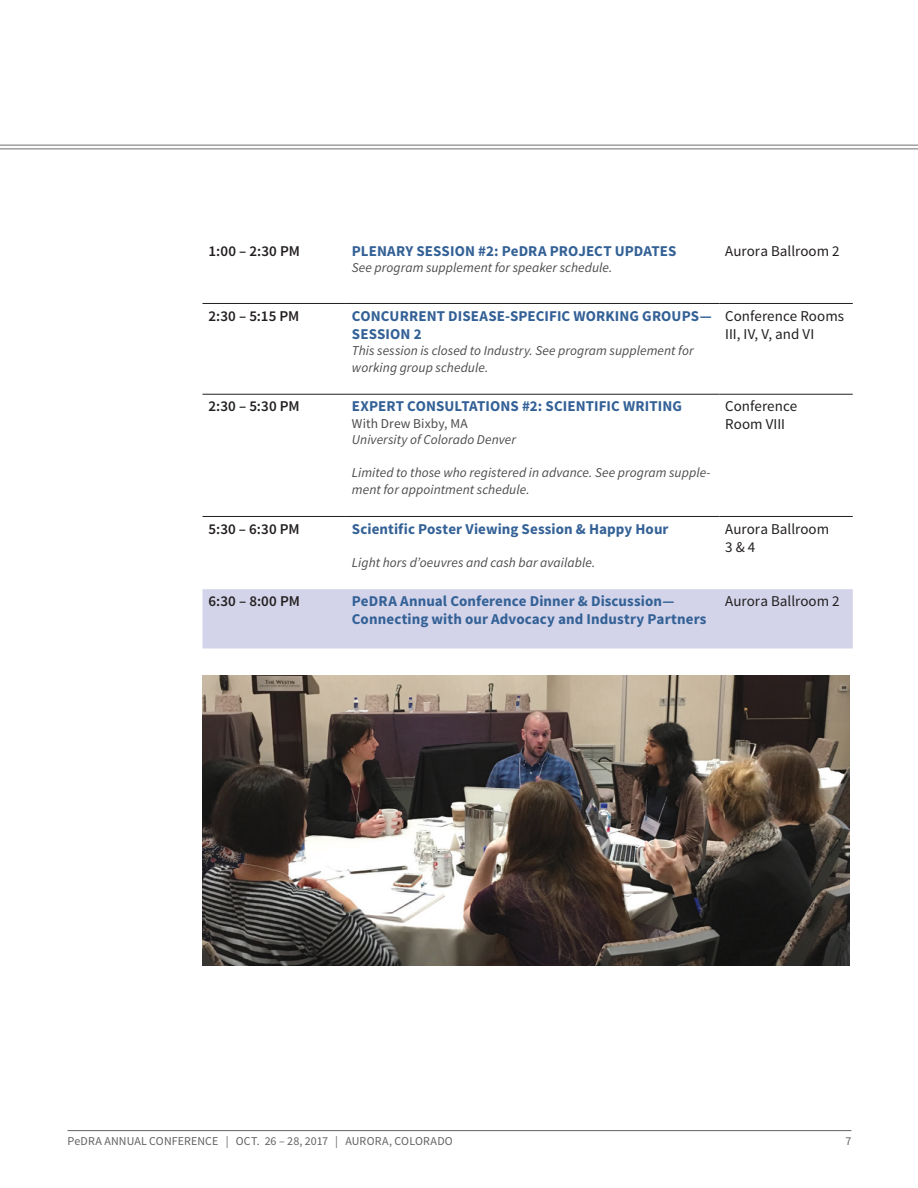
<style>
.page{position:relative;width:918px;height:1188px;background:#fff}
.page>*{position:absolute;margin:0;border:0;box-sizing:border-box;transform-origin:0 0}
.AGENDA__Sessions{font:700 15px/18px "Source Sans Pro";letter-spacing:.01em;color:#336196}
.AGENDA__Conference_r{font:15px/18px "Source Sans Pro";letter-spacing:.005em;color:#231f20}
.AGENDA__Times{font:600 15px "Source Sans Pro";letter-spacing:.01em;color:#231f20}
.AGENDA__Descriptions{font:italic 13.5px/16.5px "Source Sans Pro";letter-spacing:.005em;color:#4b4c4d}
.AGENDA__SESSION_SUBH{font:italic 13.5px "Source Sans Pro";letter-spacing:.005em;color:#4b4c4d}
.AGENDA__Descriptions-2{font:13.5px "Source Sans Pro";letter-spacing:.01em;color:#4b4c4d}
.t1{font:12px "Source Sans Pro";letter-spacing:.01em;color:#636366}
</style>
<div class="page">
<hr style="left:68px;top:1130px;width:783px;height:1px;background:#636366">
<hr style="left:0;top:145px;width:918px;height:1px;background:#6f7073">
<hr style="left:0;top:148px;width:918px;height:1px;background:#6f7073">
<div style="left:202px;top:589px;width:651px;height:59px;background:#d3d3e9"></div>
<hr style="left:202px;top:394px;width:144px;height:1px;background:#231f20">
<hr style="left:346px;top:394px;width:373px;height:1px;background:#231f20">
<hr style="left:719px;top:394px;width:134px;height:1px;background:#231f20">
<hr style="left:202px;top:516px;width:144px;height:1px;background:#231f20">
<hr style="left:346px;top:516px;width:373px;height:1px;background:#231f20">
<hr style="left:719px;top:516px;width:134px;height:1px;background:#231f20">
<hr style="left:202px;top:303px;width:144px;height:1px;background:#231f20">
<hr style="left:346px;top:303px;width:373px;height:1px;background:#231f20">
<hr style="left:719px;top:303px;width:134px;height:1px;background:#231f20">
<img style="left:202px;top:675px;width:648px;height:291px">
<p class="AGENDA__Times" style="left:208px;top:241px;width:93px">1:00 – 2:30 PM</p>
<p class="AGENDA__Sessions" style="left:352px;top:243px;width:326px">PLENARY SESSION #2: PeDRA PROJECT UPDATES</p>
<p class="AGENDA__SESSION_SUBH" style="left:352px;top:260px;width:262px">See program supplement for speaker schedule.</p>
<p class="AGENDA__Times" style="left:208px;top:306px;width:92px">2:30 – 5:15 PM</p>
<p class="AGENDA__Sessions" style="left:352px;top:307px;width:361px">CONCURRENT DISEASE-SPECIFIC WORKING GROUPS—<br>SESSION 2</p>
<p class="AGENDA__Descriptions" style="left:352px;top:342px;width:343px">This session is closed to Industry. See program supplement for working group schedule.</p>
<p class="AGENDA__Times" style="left:208px;top:397px;width:93px">2:30 – 5:30 PM</p>
<p class="AGENDA__Sessions" style="left:352px;top:398px;width:332px">EXPERT CONSULTATIONS #2: SCIENTIFIC WRITING</p>
<p class="AGENDA__Descriptions-2" style="left:352px;top:415px;width:117px">With Drew Bixby, MA</p>
<p class="AGENDA__Descriptions" style="left:352px;top:432px;width:166px">University of Colorado Denver</p>
<p class="AGENDA__Descriptions" style="left:352px;top:465px;width:360px">Limited to those who registered in advance. See program supple&shy;ment for appointment schedule.</p>
<p class="AGENDA__Times" style="left:208px;top:519px;width:93px">5:30 – 6:30 PM</p>
<p class="AGENDA__Sessions" style="left:352px;top:520px;width:318px">Scientific Poster Viewing Session &amp; Happy Hour</p>
<p class="AGENDA__Descriptions" style="left:352px;top:554px;width:245px">Light hors d’oeuvres and cash bar available.</p>
<p class="AGENDA__Times" style="left:208px;top:592px;width:93px">6:30 – 8:00 PM</p>
<p class="AGENDA__Sessions" style="left:352px;top:593px;width:324px">PeDRA Annual Conference Dinner &amp; Discussion—</p>
<p class="AGENDA__Sessions" style="left:352px;top:611px;width:356px">Connecting with our Advocacy and Industry Partners</p>
<p class="AGENDA__Conference_r" style="left:725px;top:242px;width:116px">Aurora Ballroom 2</p>
<p class="AGENDA__Conference_r" style="left:725px;top:307px;width:120px">Conference Rooms<br>III, IV, V, and VI</p>
<p class="AGENDA__Conference_r" style="left:725px;top:398px;width:74px">Conference</p>
<p class="AGENDA__Conference_r" style="left:725px;top:416px;width:61px">Room VIII</p>
<p class="AGENDA__Conference_r" style="left:725px;top:520px;width:106px">Aurora Ballroom<br>3 &amp; 4</p>
<p class="AGENDA__Conference_r" style="left:725px;top:593px;width:116px">Aurora Ballroom 2</p>
<p class="t1" style="left:68px;top:1133px;width:387px">PeDRA ANNUAL CONFERENCE | OCT. 26 – 28, 2017 | AURORA, COLORADO</p>
<p class="t1" style="left:845px;top:1133px;width:7px">7</p>
</div>
